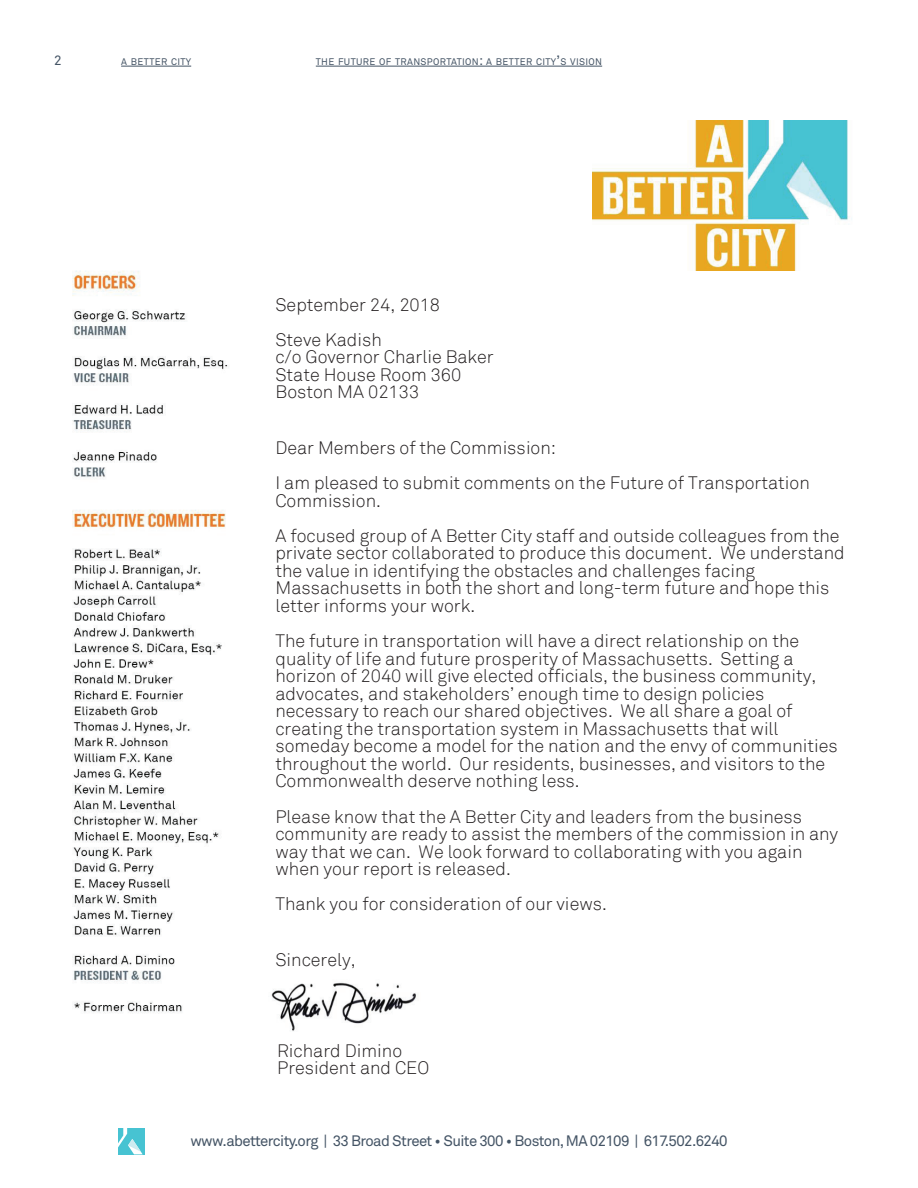
<style>
.page{position:relative;width:918px;height:1188px;background:#fff}
.page>*{position:absolute;margin:0;border:0;box-sizing:border-box;transform-origin:0 0}
.t1{font:300 18px/17.5px "Akkurat";color:#231f20}
.t2{font:15px "Akkurat Pro";letter-spacing:-.04em;color:#445465}
.t3{font:13.5px "Akkurat Pro";color:#445465}
.t4{font:9.45px "Akkurat Pro";letter-spacing:.035em;color:#445465}
.s1{font-size:13.5px}
</style>
<div class="page">
<hr style="left:316px;top:66px;width:286px;height:1px;background:#445465">
<hr style="left:121px;top:66px;width:70px;height:1px;background:#445465">
<div style="left:118px;top:1128px;width:26px;height:26px;background:#47c3d2"></div>
<svg style="left:118px;top:1128px;width:25px;height:26px"></svg>
<img style="left:592px;top:120px;width:260px;height:151px">
<img style="left:271px;top:982px;width:145px;height:49px">
<img style="left:72px;top:270px;width:156px;height:743px">
<p class="t3" style="left:54px;top:53px;width:9px">2</p>
<p class="t4" style="left:121px;top:56px;width:72px">A BETTER CITY</p>
<p class="t4" style="left:316px;top:56px;width:288px">THE FUTURE OF TRANSPORTATION<span class="s1">:</span> A BETTER CITY<span class="s1">’</span>S VISION</p>
<p class="t1" style="left:275px;top:287px;width:166px;line-height:35.1px">September 24, 2018<br>Steve Kadish</p>
<p class="t1" style="left:275px;top:348px;width:220px">c/o Governor Charlie Baker<br>State House Room 360<br>Boston MA 02133</p>
<p class="t1" style="left:275px;top:431px;width:536px;line-height:35.1px">Dear Members of the Commission:<br>I am pleased to submit comments on the Future of Transportation</p>
<p class="t1" style="left:275px;top:483px;width:566px;line-height:35.1px">Commission.<br>A focused group of A Better City staff and outside colleagues from the</p>
<p class="t1" style="left:275px;top:545px;width:571px">private sector collaborated to produce this document. We understand the value in identifying the obstacles and challenges facing Massachusetts in both the short and long-term future and hope this letter informs your work.</p>
<p class="t1" style="left:275px;top:632px;width:564px">The future in transportation will have a direct relationship on the quality of life and future prosperity of Massachusetts. Setting a horizon of 2040 will give elected officials, the business community, advocates, and stakeholders’ enough time to design policies necessary to reach our shared objectives. We all share a goal of creating the transportation system in Massachusetts that will someday become a model for the nation and the envy of communities throughout the world. Our residents, businesses, and visitors to the Commonwealth deserve nothing less.</p>
<p class="t1" style="left:275px;top:808px;width:564px">Please know that the A Better City and leaders from the business community are ready to assist the members of the commission in any way that we can. We look forward to collaborating with you again when your report is released.</p>
<p class="t1" style="left:275px;top:896px;width:333px">Thank you for consideration of our views.</p>
<p class="t1" style="left:275px;top:951px;width:82px">Sincerely,</p>
<p class="t1" style="left:277px;top:1042px;width:154px">Richard Dimino<br>President and CEO</p>
<p class="t2" style="left:190px;top:1132px;width:539px">www.abettercity.org | 33 Broad Street • Suite 300 • Boston, MA 02109 | 617.502.6240</p>
</div>
